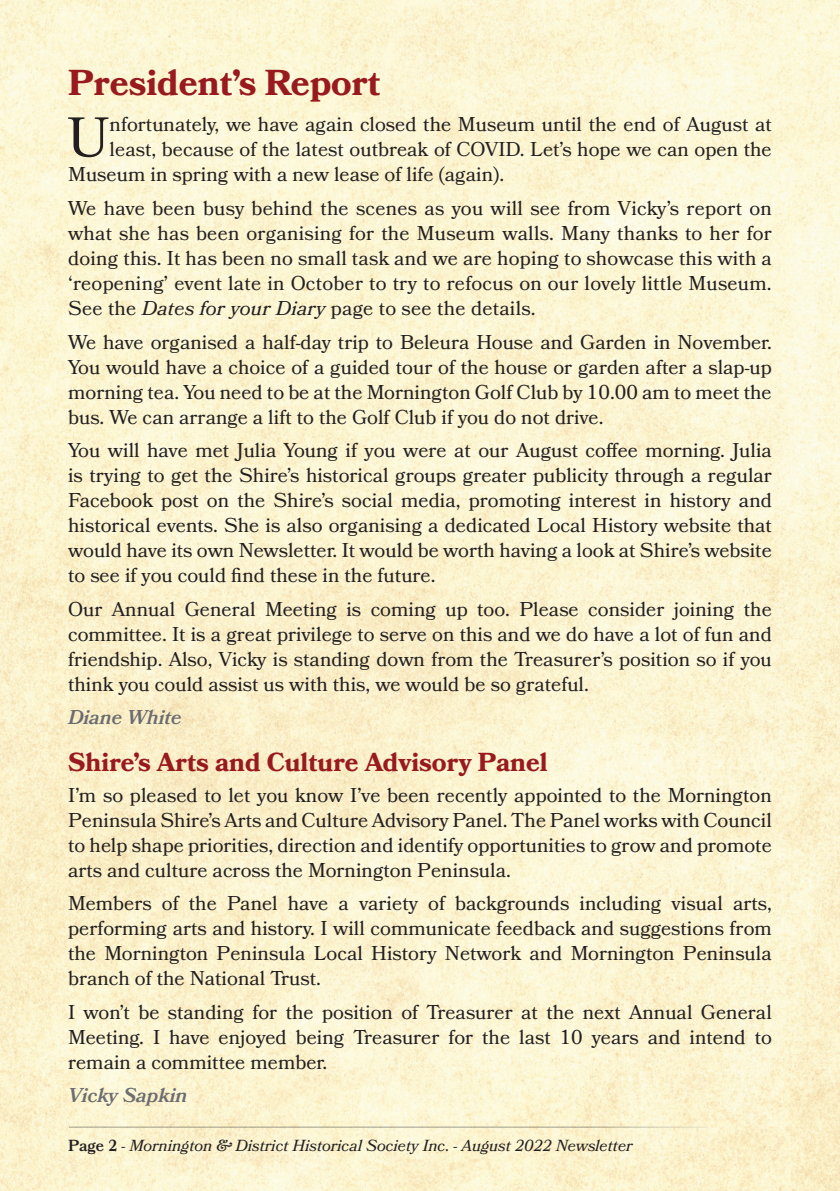
<style>
.page{position:relative;width:840px;height:1191px;background:#fff}
.page>*{position:absolute;margin:0;border:0;box-sizing:border-box;transform-origin:0 0}
.t1{font:55.8px "Bookmania";color:#231f20}
.t2{font:700 36px "Bookmania";color:#981a1e}
.t3{font:700 26px "Bookmania";color:#981a1e}
.t4{font:20px/25px "Bookmania";color:#231f20;text-align:justify}
.t5{font:italic 600 20px "Bookmania";color:#6c6d70}
.t6{font:italic 16px "Bookmania";color:#231f20}
.s1{font-style:italic}
.s2{font-weight:600;font-style:normal}
</style>
<div class="page">
<img style="left:0;top:0;width:839px;height:1191px">
<hr style="left:69px;top:1126px;width:638px;height:1px;background:#bcbdc0">
<h2 class="t2" style="left:68px;top:62px;width:314px">President’s Report</h2>
<h1 class="t1" style="left:67px;top:104px;width:44px">U</h1>
<p class="t4" style="left:110px;top:112px;width:663px">nfortunately, we have again closed the Museum until the end of August at</p>
<p class="t4" style="left:110px;top:137px;width:663px">least, because of the latest outbreak of COVID. Let’s hope we can open the</p>
<p class="t4" style="left:68px;top:162px;width:437px">Museum in spring with a new lease of life (again).</p>
<p class="t4" style="left:68px;top:195px;width:705px">We have been busy behind the scenes as you will see from Vicky’s report on what she has been organising for the Museum walls. Many thanks to her for doing this. It has been no small task and we are hoping to showcase this with a ‘reopening’ event late in October to try to refocus on our lovely little Museum.<br>See the <span class="s1">Dates for your Diary</span> page to see the details.</p>
<p class="t4" style="left:68px;top:329px;width:705px">We have organised a half-day trip to Beleura House and Garden in November.<br>You would have a choice of a guided tour of the house or garden after a slap-up morning tea. You need to be at the Mornington Golf Club by 10.00 am to meet the bus. We can arrange a lift to the Golf Club if you do not drive.</p>
<p class="t4" style="left:68px;top:437px;width:705px">You will have met Julia Young if you were at our August coffee morning. Julia is trying to get the Shire’s historical groups greater publicity through a regular Facebook post on the Shire’s social media, promoting interest in history and historical events. She is also organising a dedicated Local History website that would have its own Newsletter. It would be worth having a look at Shire’s website to see if you could find these in the future.</p>
<p class="t4" style="left:68px;top:596px;width:705px">Our Annual General Meeting is coming up too. Please consider joining the committee. It is a great privilege to serve on this and we do have a lot of fun and friendship. Also, Vicky is standing down from the Treasurer’s position so if you think you could assist us with this, we would be so grateful.</p>
<p class="t5" style="left:68px;top:705px;width:115px">Diane White</p>
<h3 class="t3" style="left:68px;top:747px;width:481px">Shire’s Arts and Culture Advisory Panel</h3>
<p class="t4" style="left:68px;top:782px;width:704px">I’m so pleased to let you know I’ve been recently appointed to the Mornington Peninsula Shire’s Arts and Culture Advisory Panel. The Panel works with Council to help shape priorities, direction and identify opportunities to grow and promote arts and culture across the Mornington Peninsula.</p>
<p class="t4" style="left:68px;top:890px;width:705px">Members of the Panel have a variety of backgrounds including visual arts, performing arts and history. I will communicate feedback and suggestions from the Mornington Peninsula Local History Network and Mornington Peninsula branch of the National Trust.</p>
<p class="t4" style="left:68px;top:999px;width:705px">I won’t be standing for the position of Treasurer at the next Annual General Meeting. I have enjoyed being Treasurer for the last 10 years and intend to remain a committee member.</p>
<p class="t5" style="left:68px;top:1083px;width:121px">Vicky Sapkin</p>
<p class="t6" style="left:68px;top:1136px;width:565px"><span class="s2">Page 2</span> - Mornington &amp; District Historical Society Inc. - August 2022 Newsletter</p>
</div>
